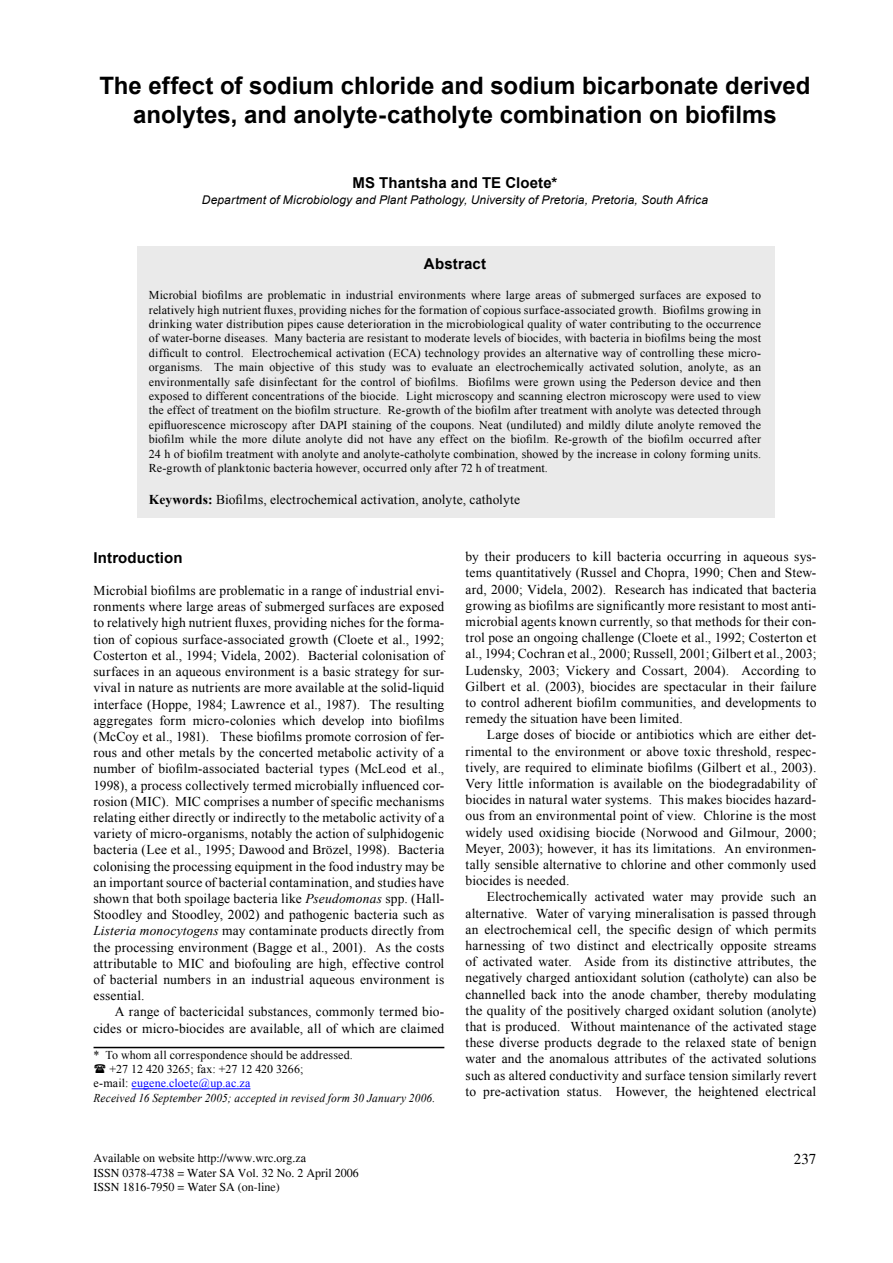
<style>
.page{position:relative;width:893px;height:1263px;background:#fff}
.page>*{position:absolute;margin:0;border:0;box-sizing:border-box;transform-origin:0 0}
.Headline{font:700 24px/28.8px "Arial";color:#000;text-align:center}
.Author{font:700 15px "Arial";letter-spacing:.01em;color:#000}
.Subhead_1{font:700 15px "Arial";letter-spacing:.01em;color:#000}
.t1{font:15px "Times";color:#000}
.Body_Text{font:13.5px/16.2px "Times New Roman";letter-spacing:.01em;color:#000;text-align:justify}
.Keywords{font:13.5px "Times New Roman";letter-spacing:.01em;color:#000}
.Abstract{font:12px/14.4px "Times New Roman";letter-spacing:.015em;color:#000;text-align:justify}
.t2{font:12px "Times";color:#000}
.Address{font:italic 12px "Arial";letter-spacing:.01em;color:#000}
.Body_text_2{font:12px "Times New Roman";letter-spacing:.01em;color:#000}
.Body_text_2-2{font:italic 12px "Times New Roman";letter-spacing:.015em;color:#000;scale:.95 1}
.Body_text_2-3{font:12px "Times New Roman";letter-spacing:.015em;color:#00f}
.s1{font-weight:700}
.s2{font-style:italic}
.s3{color:#000}
</style>
<div class="page">
<div style="left:137px;top:247px;width:638px;height:271px;background:#eaeaea"></div>
<hr style="left:132px;top:1088px;width:118px;height:1px;background:#00f">
<hr style="left:94px;top:1047px;width:350px;height:1px;background:#000">
<p class="Headline" style="left:99px;top:72px;width:712px">The effect of sodium chloride and sodium bicarbonate derived anolytes, and anolyte-catholyte combination on biofilms</p>
<p class="Author" style="left:352px;top:172px;width:206px">MS Thantsha and TE Cloete*</p>
<p class="Address" style="left:202px;top:192px;width:508px">Department of Microbiology and Plant Pathology, University of Pretoria, Pretoria, South Africa</p>
<p class="Author" style="left:424px;top:253px;width:64px">Abstract</p>
<p class="Abstract" style="left:149px;top:288px;width:614px">Microbial biofilms are problematic in industrial environments where large areas of submerged surfaces are exposed to relatively high nutrient fluxes, providing niches for the formation of copious surface-associated growth. Biofilms growing in drinking water distribution pipes cause deterioration in the microbiological quality of water contributing to the occurrence of water-borne diseases. Many bacteria are resistant to moderate levels of biocides, with bacteria in biofilms being the most difficult to control. Electrochemical activation (ECA) technology provides an alternative way of controlling these micro&shy;organisms. The main objective of this study was to evaluate an electrochemically activated solution, anolyte, as an environmentally safe disinfectant for the control of biofilms. Biofilms were grown using the Pederson device and then exposed to different concentrations of the biocide. Light microscopy and scanning electron microscopy were used to view the effect of treatment on the biofilm structure. Re-growth of the biofilm after treatment with anolyte was detected through epifluorescence microscopy after DAPI staining of the coupons. Neat (undiluted) and mildly dilute anolyte removed the biofilm while the more dilute anolyte did not have any effect on the biofilm. Re-growth of the biofilm occurred after 24 h of biofilm treatment with anolyte and anolyte-catholyte combination, showed by the increase in colony forming units.<br>Re-growth of planktonic bacteria however, occurred only after 72 h of treatment.</p>
<p class="Keywords" style="left:149px;top:491px;width:373px"><span class="s1">Keywords:</span> Biofilms, electrochemical activation, anolyte, catholyte</p>
<p class="Subhead_1" style="left:94px;top:547px;width:91px">Introduction</p>
<p class="Body_Text" style="left:94px;top:582px;width:352px">Microbial biofilms are problematic in a range of industrial envi&shy;ronments where large areas of submerged surfaces are exposed to relatively high nutrient fluxes, providing niches for the forma&shy;tion of copious surface-associated growth (Cloete et al., 1992; Costerton et al., 1994; Videla, 2002). Bacterial colonisation of surfaces in an aqueous environment is a basic strategy for sur&shy;vival in nature as nutrients are more available at the solid-liquid interface (Hoppe, 1984; Lawrence et al., 1987). The resulting aggregates form micro-colonies which develop into biofilms (McCoy et al., 1981). These biofilms promote corrosion of fer&shy;rous and other metals by the concerted metabolic activity of a number of biofilm-associated bacterial types (McLeod et al., 1998), a process collectively termed microbially influenced cor&shy;rosion (MIC). MIC comprises a number of specific mechanisms relating either directly or indirectly to the metabolic activity of a variety of micro-organisms, notably the action of sulphidogenic bacteria (Lee et al., 1995; Dawood and Brözel, 1998). Bacteria colonising the processing equipment in the food industry may be an important source of bacterial contamination, and studies have shown that both spoilage bacteria like <span class="s2">Pseudomonas</span> spp. (Hall-Stoodley and Stoodley, 2002) and pathogenic bacteria such as <span class="s2">Listeria monocytogens</span> may contaminate products directly from the processing environment (Bagge et al., 2001). As the costs attributable to MIC and biofouling are high, effective control of bacterial numbers in an industrial aqueous environment is essential.</p>
<p class="Body_Text" style="left:94px;top:1003px;width:352px;text-align:right">A range of bactericidal substances, commonly termed bio&shy;cides or micro-biocides are available, all of which are claimed</p>
<p class="Body_text_2" style="left:94px;top:1046px;width:261px">* To whom all correspondence should be addressed.</p>
<p class="Body_text_2" style="left:110px;top:1061px;width:196px">+27 12 420 3265; fax: +27 12 420 3266;</p>
<p class="Body_text_2-3" style="left:94px;top:1075px;width:158px"><span class="s3">e-mail:</span> eugene.cloete@up.ac.za</p>
<p class="Body_text_2-2" style="left:94px;top:1089px;width:361px">Received 16 September 2005; accepted in revised form 30 January 2006.</p>
<p class="t2" style="left:94px;top:1151px;width:214px">Available on website http://www.wrc.org.za</p>
<p class="t2" style="left:94px;top:1165px;width:267px">ISSN 0378-4738 = Water SA Vol. 32 No. 2 April 2006</p>
<p class="t2" style="left:94px;top:1180px;width:188px">ISSN 1816-7950 = Water SA (on-line)</p>
<p class="Body_Text" style="left:466px;top:548px;width:352px">by their producers to kill bacteria occurring in aqueous sys&shy;tems quantitatively (Russel and Chopra, 1990; Chen and Stew&shy;ard, 2000; Videla, 2002). Research has indicated that bacteria growing as biofilms are significantly more resistant to most anti&shy;microbial agents known currently, so that methods for their con&shy;trol pose an ongoing challenge (Cloete et al., 1992; Costerton et al., 1994; Cochran et al., 2000; Russell, 2001; Gilbert et al., 2003; Ludensky, 2003; Vickery and Cossart, 2004). According to Gilbert et al. (2003), biocides are spectacular in their failure to control adherent biofilm communities, and developments to remedy the situation have been limited.</p>
<p class="Body_Text" style="left:466px;top:726px;width:352px;text-indent:21px">Large doses of biocide or antibiotics which are either det&shy;rimental to the environment or above toxic threshold, respec&shy;tively, are required to eliminate biofilms (Gilbert et al., 2003).<br>Very little information is available on the biodegradability of biocides in natural water systems. This makes biocides hazard&shy;ous from an environmental point of view. Chlorine is the most widely used oxidising biocide (Norwood and Gilmour, 2000; Meyer, 2003); however, it has its limitations. An environmen&shy;tally sensible alternative to chlorine and other commonly used biocides is needed.</p>
<p class="Body_Text" style="left:466px;top:888px;width:352px;text-indent:21px">Electrochemically activated water may provide such an alternative. Water of varying mineralisation is passed through an electrochemical cell, the specific design of which permits harnessing of two distinct and electrically opposite streams of activated water. Aside from its distinctive attributes, the negatively charged antioxidant solution (catholyte) can also be channelled back into the anode chamber, thereby modulating the quality of the positively charged oxidant solution (anolyte) that is produced. Without maintenance of the activated stage these diverse products degrade to the relaxed state of benign water and the anomalous attributes of the activated solutions such as altered conductivity and surface tension similarly revert to pre-activation status. However, the heightened electrical</p>
<p class="t1" style="left:794px;top:1150px;width:24px">237</p>
</div>
